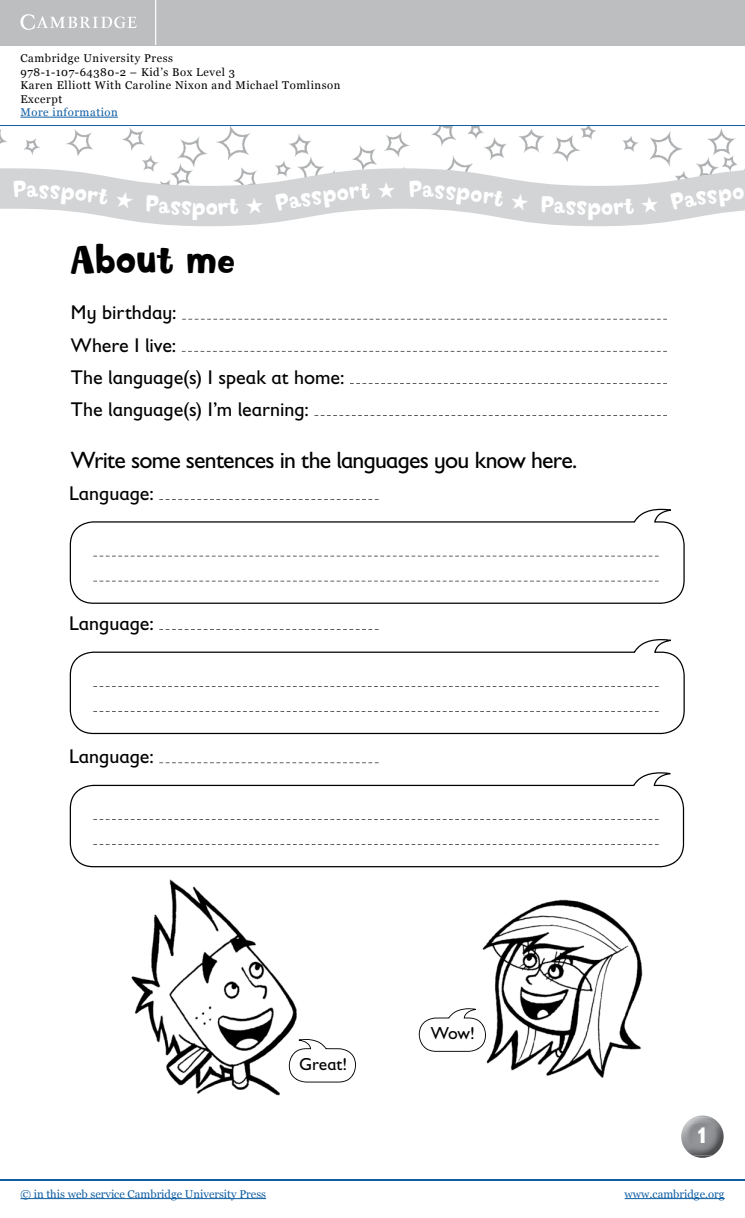
<style>
.page{position:relative;width:745px;height:1218px;background:#fff}
.page>*{position:absolute;margin:0;border:0;box-sizing:border-box;transform-origin:0 0}
.t1{font:37.5px "Softie";letter-spacing:-.01em;color:#000}
.t2{font:23.75px "Gill Sans Infant Std";letter-spacing:-.03em;color:#000}
.t3{font:22.5px "Softie";color:#fff}
.t4{font:700 22.5px "Gill Sans Infant Std";color:#fff}
.t5{font:20px/32.1px "Gill Sans Infant Std";color:#000}
.t6{font:17.5px "Gill Sans Infant Std";letter-spacing:-.005em;color:#000}
.t7{font:11.25px/13.4px "Georgia";letter-spacing:.05em;color:#000}
.t8{font:11.25px "Georgia";color:#105ea3}
.t9{font:11.25px "Georgia";letter-spacing:.05em;color:#105ea3}
</style>
<div class="page">
<div style="left:0;top:0;width:744px;height:45px;background:#bcbebf"></div>
<hr style="left:155px;top:0;width:1px;height:45px;background:#fff">
<svg style="left:20px;top:14px;width:117px;height:16px"></svg>
<hr style="left:20px;top:117px;width:98px;height:1px;background:#105ea3">
<hr style="left:0;top:125px;width:744px;height:1px;background:#105ea3">
<hr style="left:0;top:1179px;width:744px;height:1px;background:#105ea3">
<hr style="left:20px;top:1198px;width:246px;height:1px;background:#105ea3">
<hr style="left:624px;top:1198px;width:100px;height:1px;background:#105ea3">
<svg style="left:695px;top:1115px;width:15px;height:2px"></svg>
<svg style="left:692px;top:1155px;width:19px;height:2px"></svg>
<img style="left:681px;top:1117px;width:42px;height:38px">
<svg style="left:0;top:126px;width:744px;height:100px"></svg>
<img style="left:469px;top:867px;width:188px;height:211px">
<img style="left:131px;top:879px;width:185px;height:217px">
<svg style="left:182px;top:319px;width:484px;height:1px"></svg>
<svg style="left:182px;top:351px;width:484px;height:1px"></svg>
<svg style="left:350px;top:383px;width:316px;height:1px"></svg>
<svg style="left:314px;top:415px;width:352px;height:1px"></svg>
<svg style="left:159px;top:499px;width:219px;height:1px"></svg>
<svg style="left:70px;top:509px;width:614px;height:95px"></svg>
<svg style="left:288px;top:1037px;width:68px;height:45px"></svg>
<svg style="left:159px;top:629px;width:219px;height:1px"></svg>
<svg style="left:70px;top:639px;width:614px;height:95px"></svg>
<svg style="left:159px;top:762px;width:219px;height:1px"></svg>
<svg style="left:70px;top:772px;width:613px;height:95px"></svg>
<svg style="left:418px;top:1007px;width:67px;height:44px"></svg>
<div style="left:27px;top:185px;width:107px;height:25px;background:#d3d4d6"></div>
<svg style="left:145px;top:195px;width:60px;height:25px"></svg>
<svg style="left:218px;top:199px;width:21px;height:16px"></svg>
<svg style="left:245px;top:197px;width:18px;height:17px"></svg>
<div style="left:274px;top:183px;width:96px;height:28px;background:#d3d4d6"></div>
<svg style="left:377px;top:181px;width:18px;height:17px"></svg>
<div style="left:408px;top:181px;width:121px;height:30px;background:#d3d4d6"></div>
<svg style="left:540px;top:196px;width:46px;height:19px"></svg>
<svg style="left:601px;top:198px;width:33px;height:17px"></svg>
<svg style="left:640px;top:196px;width:18px;height:17px"></svg>
<div style="left:669px;top:187px;width:74px;height:23px;background:#d3d4d6"></div>
<p class="t7" style="left:20px;top:52px;width:321px">Cambridge University Press<br>978-1-107-64380-2 – Kid’s Box Level 3<br>Karen Elliott With Caroline Nixon and Michael Tomlinson<br>Excerpt</p>
<p class="t9" style="left:20px;top:105px;width:99px">More information</p>
<h3 class="t3" style="left:13px;top:175px;width:15px">P</h3>
<h3 class="t3" style="left:205px;top:192px;width:14px">o</h3>
<h3 class="t3" style="left:586px;top:192px;width:16px">p</h3>
<h1 class="t1" style="left:71px;top:236px;width:166px">About me</h1>
<h3 class="t5" style="left:71px;top:296px;width:275px">My birthday:<br>Where I live:<br>The language(s) I speak at home:<br>The language(s) I’m learning:</h3>
<h2 class="t2" style="left:71px;top:446px;width:507px">Write some sentences in the languages you know here.</h2>
<h3 class="t5" style="left:69px;top:477px;width:86px">Language:</h3>
<h3 class="t5" style="left:69px;top:607px;width:86px">Language:</h3>
<h3 class="t5" style="left:69px;top:740px;width:86px">Language:</h3>
<h3 class="t6" style="left:299px;top:1053px;width:49px">Great!</h3>
<h3 class="t6" style="left:430px;top:1023px;width:46px">Wow!</h3>
<h3 class="t4" style="left:695px;top:1121px;width:14px">1</h3>
<p class="t8" style="left:20px;top:1187px;width:247px">© in this web service Cambridge University Press</p>
<p class="t8" style="left:624px;top:1187px;width:101px">www.cambridge.org</p>
</div>
